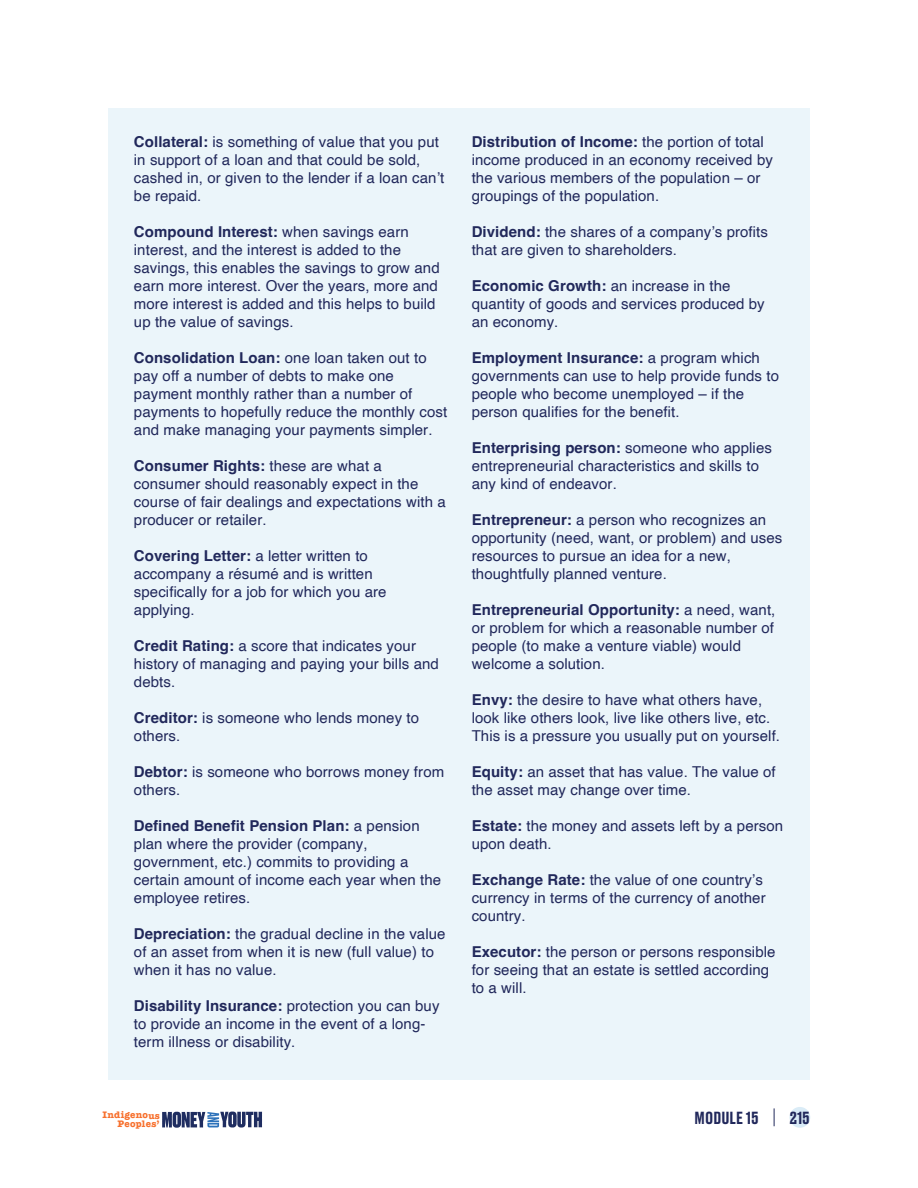
<style>
.page{position:relative;width:918px;height:1188px;background:#fff}
.page>*{position:absolute;margin:0;border:0;box-sizing:border-box;transform-origin:0 0}
.t1{font:500 16.5px "Druk Text Trial";letter-spacing:.005em;color:#21285b}
.t2{font:15px/18px "Helvetica";letter-spacing:.005em;color:#21285b}
.t3{font:700 9.75px/8.2px "American Typewriter";letter-spacing:.02em;color:#f7702d;text-align:right}
.s1{font-weight:700}
</style>
<div class="page">
<div style="left:789px;top:1107px;width:21px;height:21px;background:#daecf7;border-radius:50%"></div>
<svg style="left:774px;top:1108px;width:1px;height:18px"></svg>
<div style="left:108px;top:108px;width:702px;height:972px;background:#ebf5fa"></div>
<svg style="left:162px;top:1112px;width:100px;height:16px"></svg>
<p class="t2" style="left:134px;top:134px;width:312px"><span class="s1">Collateral:</span> is something of value that you put in support of a loan and that could be sold, cashed in, or given to the lender if a loan can’t be repaid.</p>
<p class="t2" style="left:134px;top:224px;width:307px"><span class="s1">Compound Interest:</span> when savings earn interest, and the interest is added to the savings, this enables the savings to grow and earn more interest. Over the years, more and more interest is added and this helps to build up the value of savings.</p>
<p class="t2" style="left:134px;top:350px;width:315px"><span class="s1">Consolidation Loan:</span> one loan taken out to pay off a number of debts to make one payment monthly rather than a number of payments to hopefully reduce the monthly cost and make managing your payments simpler.</p>
<p class="t2" style="left:134px;top:458px;width:313px"><span class="s1">Consumer Rights:</span> these are what a consumer should reasonably expect in the course of fair dealings and expectations with a producer or retailer.</p>
<p class="t2" style="left:134px;top:548px;width:254px"><span class="s1">Covering Letter:</span> a letter written to accompany a résumé and is written specifically for a job for which you are applying.</p>
<p class="t2" style="left:134px;top:638px;width:306px"><span class="s1">Credit Rating:</span> a score that indicates your history of managing and paying your bills and debts.</p>
<p class="t2" style="left:134px;top:710px;width:287px"><span class="s1">Creditor:</span> is someone who lends money to others.</p>
<p class="t2" style="left:134px;top:764px;width:312px"><span class="s1">Debtor:</span> is someone who borrows money from others.</p>
<p class="t2" style="left:134px;top:818px;width:309px"><span class="s1">Defined Benefit Pension Plan:</span> a pension plan where the provider (company, government, etc.) commits to providing a certain amount of income each year when the employee retires.</p>
<p class="t2" style="left:134px;top:926px;width:313px"><span class="s1">Depreciation:</span> the gradual decline in the value of an asset from when it is new (full value) to when it has no value.</p>
<p class="t2" style="left:134px;top:998px;width:307px"><span class="s1">Disability Insurance:</span> protection you can buy to provide an income in the event of a long&shy;term illness or disability.</p>
<p class="t3" style="left:103px;top:1112px;width:59px">Indigenous<br>Peoples’</p>
<p class="t2" style="left:472px;top:134px;width:303px"><span class="s1">Distribution of Income:</span> the portion of total income produced in an economy received by the various members of the population – or groupings of the population.</p>
<p class="t2" style="left:472px;top:224px;width:298px"><span class="s1">Dividend:</span> the shares of a company’s profits that are given to shareholders.</p>
<p class="t2" style="left:472px;top:278px;width:295px"><span class="s1">Economic Growth:</span> an increase in the quantity of goods and services produced by an economy.</p>
<p class="t2" style="left:472px;top:350px;width:309px"><span class="s1">Employment Insurance:</span> a program which governments can use to help provide funds to people who become unemployed – if the person qualifies for the benefit.</p>
<p class="t2" style="left:472px;top:440px;width:302px"><span class="s1">Enterprising person:</span> someone who applies entrepreneurial characteristics and skills to any kind of endeavor.</p>
<p class="t2" style="left:472px;top:512px;width:312px"><span class="s1">Entrepreneur:</span> a person who recognizes an opportunity (need, want, or problem) and uses resources to pursue an idea for a new, thoughtfully planned venture.</p>
<p class="t2" style="left:472px;top:602px;width:305px"><span class="s1">Entrepreneurial Opportunity:</span> a need, want, or problem for which a reasonable number of people (to make a venture viable) would welcome a solution.</p>
<p class="t2" style="left:472px;top:692px;width:310px"><span class="s1">Envy:</span> the desire to have what others have, look like others look, live like others live, etc.<br>This is a pressure you usually put on yourself.</p>
<p class="t2" style="left:472px;top:764px;width:306px"><span class="s1">Equity:</span> an asset that has value. The value of the asset may change over time.</p>
<p class="t2" style="left:472px;top:818px;width:313px"><span class="s1">Estate:</span> the money and assets left by a person upon death.</p>
<p class="t2" style="left:472px;top:872px;width:296px"><span class="s1">Exchange Rate:</span> the value of one country’s currency in terms of the currency of another country.</p>
<p class="t2" style="left:472px;top:944px;width:305px"><span class="s1">Executor:</span> the person or persons responsible for seeing that an estate is settled according to a will.</p>
<p class="t1" style="left:695px;top:1111px;width:66px">MODULE 15</p>
<p class="t1" style="left:789px;top:1111px;width:22px">215</p>
</div>
